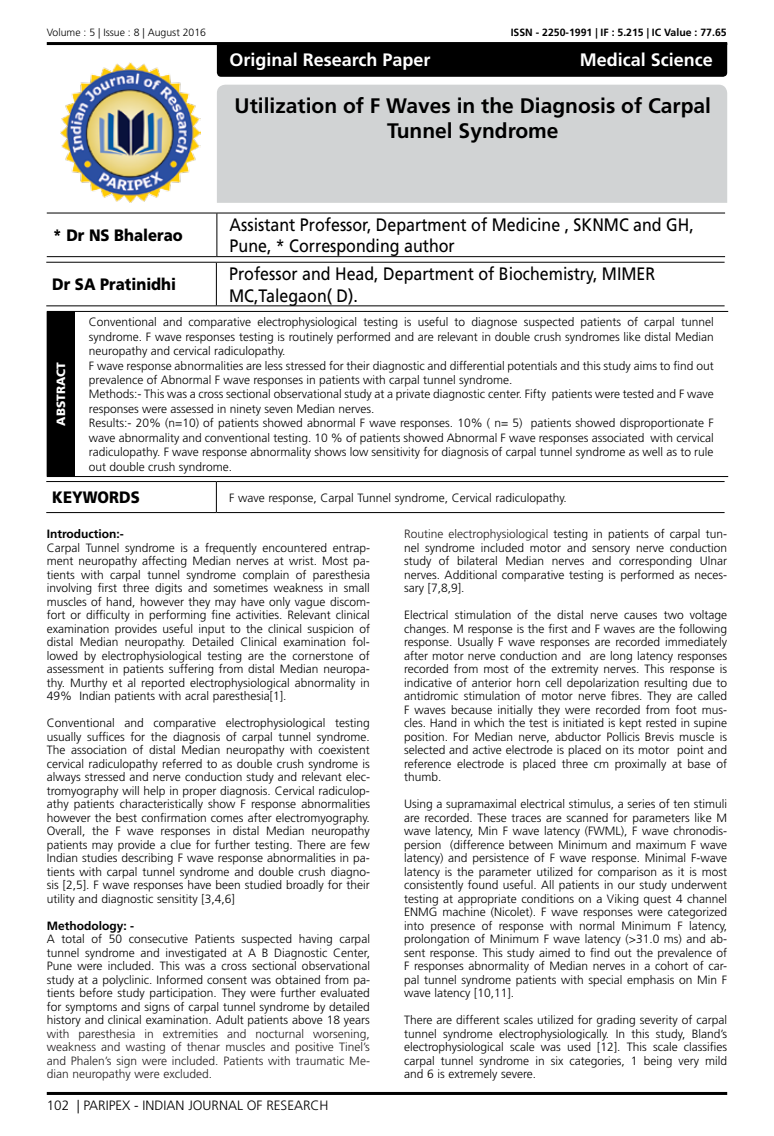
<style>
.page{position:relative;width:774px;height:1136px;background:#fff}
.page>*{position:absolute;margin:0;border:0;box-sizing:border-box;transform-origin:0 0}
.t1{font:700 21px/25.2px "Frutiger LT Std";color:#000;text-align:center}
.t2{font:18px/21.6px "Frutiger LT Std";color:#000;scale:.89 1}
.t3{font:700 18px "Frutiger LT Std";color:#fff}
.t4{font:900 16.5px "Frutiger LT Std";color:#000;scale:.9 1}
.t5{font:300 13.5px "Frutiger LT Std";color:#000}
.t6{font:300 12px/13.5px "Frutiger LT Std";color:#000;text-align:justify}
.t7{font:300 12px/13.5px "Frutiger LT Std";color:#231f20;text-align:justify}
.t8{font:700 12px "Frutiger LT Std";color:#000}
.t9{font:900 12px "Frutiger LT Std";color:#fff}
.t10{font:700 10.5px "Frutiger LT Std";color:#000}
.t11{font:300 10.5px "Frutiger LT Std";color:#000}
.s1{color:#231f20}
</style>
<div class="page">
<hr style="left:47px;top:42px;width:680px;height:3px;background:#000">
<hr style="left:47px;top:1091px;width:680px;height:3px;background:#000">
<div style="left:217px;top:85px;width:510px;height:118px;background:#d1d3d4"></div>
<div style="left:217px;top:45px;width:510px;height:32px;background:#000"></div>
<img style="left:61px;top:63px;width:139px;height:140px">
<hr style="left:47px;top:213px;width:170px;height:1px;background:#000">
<hr style="left:217px;top:213px;width:508px;height:1px;background:#000">
<hr style="left:216px;top:213px;width:1px;height:43px;background:#000">
<hr style="left:47px;top:256px;width:170px;height:1px;background:#000">
<hr style="left:217px;top:256px;width:508px;height:1px;background:#000">
<hr style="left:46px;top:262px;width:170px;height:1px;background:#000">
<hr style="left:216px;top:262px;width:508px;height:1px;background:#000">
<hr style="left:216px;top:262px;width:1px;height:43px;background:#000">
<hr style="left:46px;top:305px;width:170px;height:1px;background:#000">
<hr style="left:216px;top:305px;width:508px;height:1px;background:#000">
<hr style="left:46px;top:481px;width:170px;height:1px;background:#000">
<hr style="left:216px;top:481px;width:508px;height:1px;background:#000">
<hr style="left:216px;top:482px;width:1px;height:30px;background:#000">
<hr style="left:46px;top:512px;width:170px;height:1px;background:#000">
<hr style="left:216px;top:512px;width:508px;height:1px;background:#000">
<div style="left:47px;top:311px;width:27px;height:165px;background:#000"></div>
<hr style="left:74px;top:311px;width:654px;height:1px;background:#000">
<hr style="left:74px;top:312px;width:1px;height:164px;background:#000">
<svg style="left:47px;top:476px;width:27px;height:1px"></svg>
<hr style="left:74px;top:476px;width:654px;height:1px;background:#000">
<p class="t11" style="left:47px;top:27px;width:161px">Volume : 5 | Issue : 8 | August 2016</p>
<p class="t10" style="left:511px;top:27px;width:217px">ISSN - 2250-1991 | IF : 5.215 | IC Value : 77.65</p>
<h2 class="t3" style="left:230px;top:49px;width:202px">Original Research Paper</h2>
<h2 class="t3" style="left:580px;top:49px;width:135px">Medical Science</h2>
<h1 class="t1" style="left:235px;top:93px;width:478px">Utilization of F Waves in the Diagnosis of Carpal<br>Tunnel Syndrome</h1>
<h3 class="t4" style="left:53px;top:225px;width:146px">* Dr NS Bhalerao</h3>
<h2 class="t2" style="left:230px;top:214px;width:523px">Assistant Professor, Department of Medicine , SKNMC and GH,<br>Pune, * Corresponding author</h2>
<h3 class="t4" style="left:52px;top:274px;width:139px">Dr SA Pratinidhi</h3>
<h2 class="t2" style="left:229px;top:263px;width:480px">Professor and Head, Department of Biochemistry, MIMER<br>MC,Talegaon( D).</h2>
<p class="t9" style="left:54px;top:425px;width:65px;rotate:-90deg">ABSTRACT</p>
<p class="t6" style="left:89px;top:315px;width:626px;line-height:14.4px;text-align:left">Conventional and comparative electrophysiological testing is useful to diagnose suspected patients of carpal tunnel syndrome. F wave responses testing is routinely performed and are relevant in double crush syndromes like distal Median neuropathy and cervical radiculopathy.<br>F wave response abnormalities are less stressed for their diagnostic and differential potentials and this study aims to find out prevalence of Abnormal F wave responses in patients with carpal tunnel syndrome.<br>Methods:- This was a cross sectional observational study at a private diagnostic center. Fifty patients were tested and F wave responses were assessed in ninety seven Median nerves.<br>Results:- 20% (n=10) of patients showed abnormal F wave responses. 10% ( n= 5) patients showed disproportionate F wave abnormality and conventional testing. 10 % of patients showed Abnormal F wave responses associated with cervical radiculopathy. F wave response abnormality shows low sensitivity for diagnosis of carpal tunnel syndrome as well as to rule out double crush syndrome.</p>
<h3 class="t4" style="left:52px;top:487px;width:99px">KEYWORDS</h3>
<p class="t6" style="left:229px;top:491px;width:339px">F wave response, Carpal Tunnel syndrome, Cervical radiculopathy.</p>
<p class="t8" style="left:47px;top:527px;width:79px">Introduction:-</p>
<p class="t6" style="left:47px;top:541px;width:325px">Carpal Tunnel syndrome is a frequently encountered entrap&shy;ment neuropathy affecting Median nerves at wrist. Most pa&shy;tients with carpal tunnel syndrome complain of paresthesia involving first three digits and sometimes weakness in small muscles of hand, however they may have only vague discom&shy;fort or difficulty in performing fine activities. Relevant clinical examination provides useful input to the clinical suspicion of distal Median neuropathy. Detailed Clinical examination fol&shy;lowed by electrophysiological testing are the cornerstone of assessment in patients suffering from distal Median neuropa&shy;thy. Murthy et al reported electrophysiological abnormality in 49% Indian patients with acral paresthesia[1].</p>
<p class="t6" style="left:47px;top:716px;width:325px">Conventional and comparative electrophysiological testing usually suffices for the diagnosis of carpal tunnel syndrome.<br>The association of distal Median neuropathy with coexistent cervical radiculopathy referred to as double crush syndrome is always stressed and nerve conduction study and relevant elec&shy;tromyography will help in proper diagnosis. Cervical radiculop&shy;athy patients characteristically show F response abnormalities however the best confirmation comes after electromyography.<br>Overall, the F wave responses in distal Median neuropathy patients may provide a clue for further testing. There are few Indian studies describing F wave response abnormalities in pa&shy;tients with carpal tunnel syndrome and double crush diagno&shy;sis [2,5]. F wave responses have been studied broadly for their utility and diagnostic sensitity [3,4,6]</p>
<p class="t8" style="left:47px;top:918px;width:89px">Methodology: -</p>
<p class="t6" style="left:47px;top:932px;width:325px">A total of 50 consecutive Patients suspected having carpal tunnel syndrome and investigated at A B Diagnostic Center, Pune were included. This was a cross sectional observational study at a polyclinic. Informed consent was obtained from pa&shy;tients before study participation. They were further evaluated for symptoms and signs of carpal tunnel syndrome by detailed history and clinical examination. Adult patients above 18 years</p>
<p class="t7" style="left:47px;top:1027px;width:325px">with paresthesia in extremities and nocturnal worsening, weakness and wasting of thenar muscles and positive Tinel’s and Phalen’s sign were included. Patients with traumatic Me&shy;dian neuropathy were excluded.</p>
<p class="t5" style="left:47px;top:1097px;width:283px">102 | PARIPEX - INDIAN JOURNAL OF RESEARCH</p>
<p class="t6" style="left:404px;top:527px;width:325px"><span class="s1">Routine electrophysiological</span> testing in patients of carpal tun&shy;nel syndrome included motor and sensory nerve conduction study of bilateral Median nerves and corresponding Ulnar nerves. Additional comparative testing is performed as neces&shy;sary [7,8,9].</p>
<p class="t6" style="left:404px;top:608px;width:325px">Electrical stimulation of the distal nerve causes two voltage changes. M response is the first and F waves are the following response. Usually F wave responses are recorded immediately after motor nerve conduction and are long latency responses recorded from most of the extremity nerves. This response is indicative of anterior horn cell depolarization resulting due to antidromic stimulation of motor nerve fibres. They are called F waves because initially they were recorded from foot mus&shy;cles. Hand in which the test is initiated is kept rested in supine position. For Median nerve, abductor Pollicis Brevis muscle is selected and active electrode is placed on its motor point and reference electrode is placed three cm proximally at base of thumb.</p>
<p class="t6" style="left:404px;top:797px;width:325px">Using a supramaximal electrical stimulus, a series of ten stimuli are recorded. These traces are scanned for parameters like M wave latency, Min F wave latency (FWML), F wave chronodis&shy;persion (difference between Minimum and maximum F wave latency) and persistence of F wave response. Minimal F-wave latency is the parameter utilized for comparison as it is most consistently found useful. All patients in our study underwent testing at appropriate conditions on a Viking quest 4 channel ENMG machine (Nicolet). F wave responses were categorized into presence of response with normal Minimum F latency, prolongation of Minimum F wave latency (&gt;31.0 ms) and ab&shy;sent response. This study aimed to find out the prevalence of F responses abnormality of Median nerves in a cohort of car&shy;pal tunnel syndrome patients with special emphasis on Min F wave latency [10,11].</p>
<p class="t6" style="left:404px;top:1013px;width:325px">There are different scales utilized for grading severity of carpal tunnel syndrome electrophysiologically. In this study, Bland’s electrophysiological scale was used [12]. This scale classifies carpal tunnel syndrome in six categories, 1 being very mild and 6 is extremely severe.</p>
</div>
